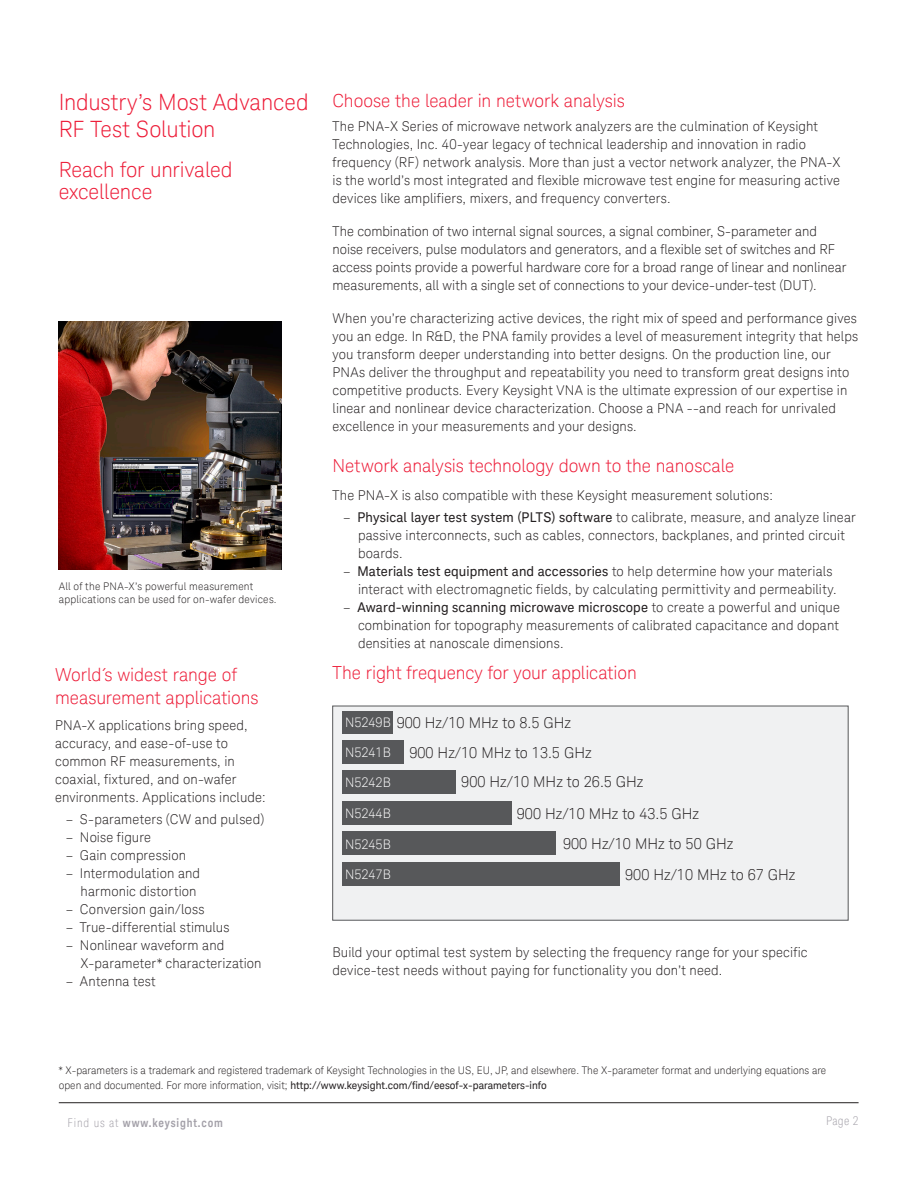
<style>
.page{position:relative;width:918px;height:1188px;background:#fff}
.page>*{position:absolute;margin:0;border:0;box-sizing:border-box;transform-origin:0 0}
.K_Heading_1{font:300 22.5px/27px "Keysight Sans";letter-spacing:-.005em;color:#ed1a36}
.K_Heading_2{font:300 21px/22.5px "Keysight Sans";letter-spacing:-.01em;color:#ed1a36}
.K_Heading_2-2{font:300 18px "Keysight Sans";letter-spacing:-.005em;color:#ed1a36}
.t1{font:300 15px/29.7px "Keysight Sans";color:#231f20}
.K_Body_Text{font:300 13.5px/18px "Keysight Sans";letter-spacing:.01em;color:#231f20}
.K_Captions{font:300 13.5px/18px "Keysight Sans";letter-spacing:.01em;color:#231f20}
.K_Bullets_-_Level_1{font:300 13.5px "Keysight Sans";letter-spacing:.005em;color:#231f20}
.t2{font:300 13.2px "Keysight Sans";color:#fff}
.t3{font:700 12px "Keysight Sans Condensed";letter-spacing:.07em;color:#a4a1a9}
.t4{font:300 condensed 12px "Keysight Sans";color:#a4a1a9}
.K_Page_Number_Header{font:300 10.5px/15px "Keysight Sans";color:#231f20}
.K_Captions-2{font:300 10.5px/13.5px "Keysight Sans";letter-spacing:.02em;color:#231f20}
.s1{font-weight:400}
.s2{font-size:13.2px;color:#fff}
.s3{font-family:"Keysight Sans";font-weight:300;font-stretch:condensed}
</style>
<div class="page">
<img style="left:59px;top:321px;width:222px;height:249px">
<div style="left:333px;top:706px;width:515px;height:214px;background:#f0f1f2"></div>
<div style="left:342px;top:740px;width:61px;height:24px;background:#57585a"></div>
<div style="left:342px;top:770px;width:113px;height:24px;background:#57585a"></div>
<div style="left:342px;top:801px;width:169px;height:24px;background:#57585a"></div>
<div style="left:342px;top:831px;width:214px;height:24px;background:#57585a"></div>
<div style="left:342px;top:862px;width:277px;height:24px;background:#57585a"></div>
<div style="left:342px;top:711px;width:51px;height:23px;background:#57585a"></div>
<hr style="left:59px;top:1102px;width:800px;height:1px;background:#231f20">
<p class="K_Heading_1" style="left:59px;top:89px;width:251px">Industry’s Most Advanced<br>RF Test Solution</p>
<p class="K_Heading_2" style="left:59px;top:158px;width:175px">Reach for unrivaled excellence</p>
<p class="K_Captions-2" style="left:59px;top:579px;width:220px">All of the PNA-X’s powerful measurement applications can be used for on-wafer devices.</p>
<p class="K_Heading_2-2" style="left:333px;top:90px;width:294px">Choose the leader in network analysis</p>
<p class="K_Body_Text" style="left:333px;top:117px;width:509px">The PNA-X Series of microwave network analyzers are the culmination of Keysight Technologies, Inc. 40-year legacy of technical leadership and innovation in radio frequency (RF) network analysis. More than just a vector network analyzer, the PNA-X is the world’s most integrated and flexible microwave test engine for measuring active devices like amplifiers, mixers, and frequency converters.</p>
<p class="K_Body_Text" style="left:333px;top:222px;width:516px">The combination of two internal signal sources, a signal combiner, S-parameter and noise receivers, pulse modulators and generators, and a flexible set of switches and RF access points provide a powerful hardware core for a broad range of linear and nonlinear measurements, all with a single set of connections to your device-under-test (DUT).</p>
<p class="K_Body_Text" style="left:333px;top:309px;width:527px">When you’re characterizing active devices, the right mix of speed and performance gives you an edge. In R&amp;D, the PNA family provides a level of measurement integrity that helps you transform deeper understanding into better designs. On the production line, our PNAs deliver the throughput and repeatability you need to transform great designs into competitive products. Every Keysight VNA is the ultimate expression of our expertise in linear and nonlinear device characterization. Choose a PNA --and reach for unrivaled excellence in your measurements and your designs.</p>
<p class="K_Heading_2-2" style="left:333px;top:455px;width:403px">Network analysis technology down to the nanoscale</p>
<p class="K_Body_Text" style="left:333px;top:486px;width:442px">The PNA-X is also compatible with these Keysight measurement solutions:</p>
<p class="K_Body_Text" style="left:358px;top:508px;width:499px;text-indent:-15px">– <span class="s1">Physical layer test system (PLTS) software</span> to calibrate, measure, and analyze linear passive interconnects, such as cables, connectors, backplanes, and printed circuit boards.</p>
<p class="K_Body_Text" style="left:358px;top:562px;width:480px;text-indent:-15px">– <span class="s1">Materials test equipment and accessories</span> to help determine how your materials interact with electromagnetic fields, by calculating permittivity and permeability.</p>
<p class="K_Body_Text" style="left:358px;top:598px;width:484px;text-align:justify;text-indent:-15px">– <span class="s1">Award-winning scanning microwave microscope</span> to create a powerful and unique combination for topography measurements of calibrated capacitance and dopant densities at nanoscale dimensions.</p>
<p class="K_Heading_2-2" style="left:55px;top:664px;width:183px">World´s widest range of</p>
<p class="K_Heading_2-2" style="left:333px;top:662px;width:306px">The right frequency for your application</p>
<p class="K_Heading_2-2" style="left:55px;top:687px;width:205px">measurement applications</p>
<p class="K_Body_Text" style="left:55px;top:716px;width:212px">PNA-X applications bring speed, accuracy, and ease-of-use to common RF measurements, in coaxial, fixtured, and on-wafer environments. Applications include:</p>
<p class="K_Body_Text" style="left:66px;top:811px;width:200px">– S-parameters (CW and pulsed)</p>
<p class="K_Body_Text" style="left:66px;top:829px;width:87px">– Noise figure</p>
<p class="K_Body_Text" style="left:66px;top:847px;width:122px">– Gain compression</p>
<p class="K_Body_Text" style="left:66px;top:865px;width:136px">– Intermodulation and</p>
<p class="K_Bullets_-_Level_1" style="left:81px;top:884px;width:118px">harmonic distortion</p>
<p class="K_Body_Text" style="left:66px;top:901px;width:140px">– Conversion gain/loss</p>
<p class="K_Body_Text" style="left:66px;top:919px;width:165px">– True-differential stimulus</p>
<p class="K_Body_Text" style="left:81px;top:937px;width:183px;text-indent:-15px">– Nonlinear waveform and<br>X-parameter* characterization</p>
<p class="K_Body_Text" style="left:66px;top:973px;width:92px">– Antenna test</p>
<p class="t1" style="left:345px;top:708px;width:227px"><span class="s2">N5249B</span> 900 Hz/10 MHz to 8.5 GHz</p>
<p class="t1" style="left:461px;top:737px;width:184px;text-indent:-52px">900 Hz/10 MHz to 13.5 GHz<br>900 Hz/10 MHz to 26.5 GHz</p>
<p class="t1" style="left:563px;top:798px;width:172px;line-height:30.6px;text-indent:-46px">900 Hz/10 MHz to 43.5 GHz<br>900 Hz/10 MHz to 50 GHz</p>
<p class="t2" style="left:345px;top:745px;width:47px">N5241B</p>
<p class="t2" style="left:345px;top:775px;width:47px">N5242B</p>
<p class="t2" style="left:345px;top:805px;width:47px">N5244B</p>
<p class="t2" style="left:345px;top:836px;width:47px">N5245B</p>
<p class="t2" style="left:345px;top:867px;width:47px">N5247B</p>
<p class="t1" style="left:625px;top:860px;width:172px">900 Hz/10 MHz to 67 GHz</p>
<p class="K_Captions" style="left:333px;top:943px;width:477px">Build your optimal test system by selecting the frequency range for your specific device-test needs without paying for functionality you don’t need.</p>
<p class="K_Page_Number_Header" style="left:59px;top:1062px;width:769px">* X-parameters is a trademark and registered trademark of Keysight Technologies in the US, EU, JP, and elsewhere. The X-parameter format and underlying equations are open and documented. For more information, visit; <span class="s1">http://www.keysight.com/find/eesof-x-parameters-info</span></p>
<p class="t3" style="left:68px;top:1116px;width:157px"><span class="s3">Find us at</span> www.keysight.com</p>
<p class="t4" style="left:826px;top:1114px;width:34px">Page 2</p>
</div>
